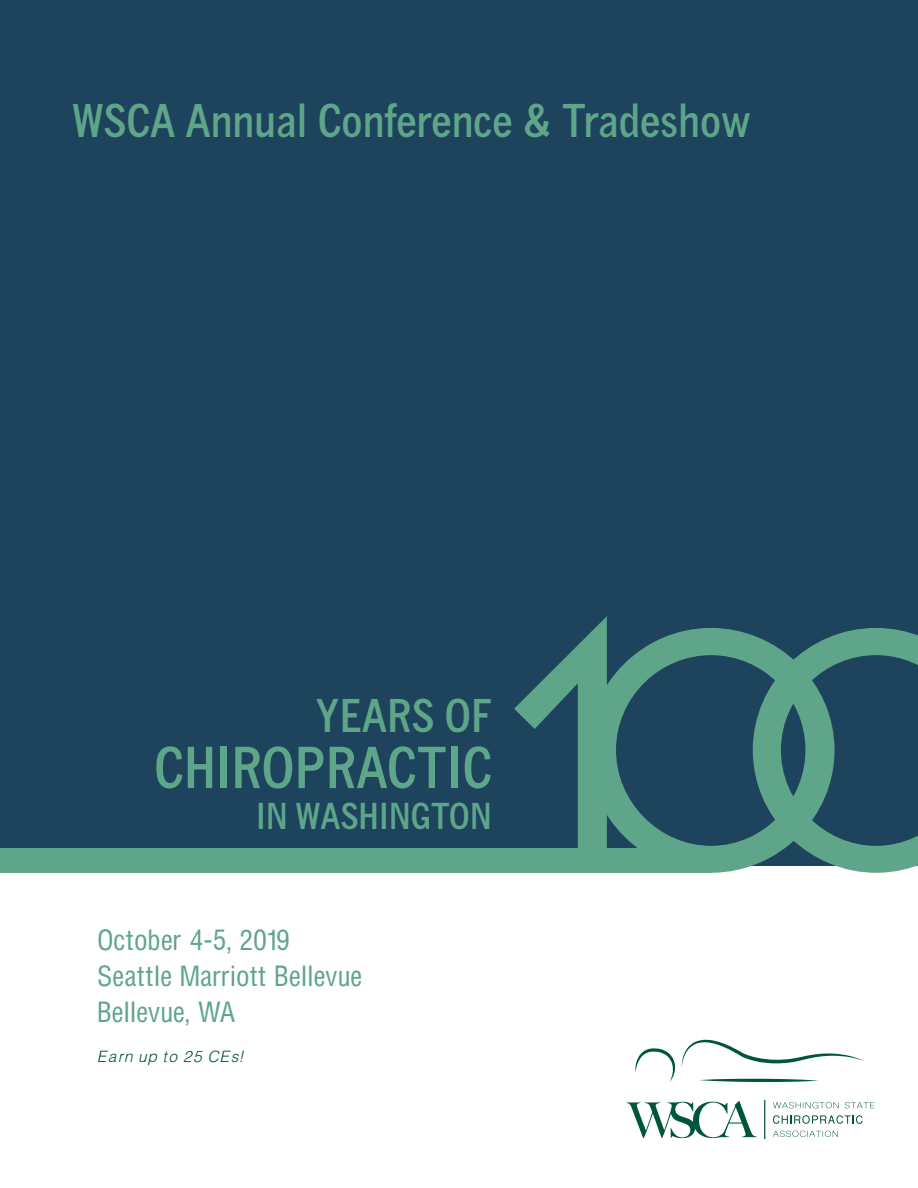
<style>
.page{position:relative;width:918px;height:1188px;background:#fff}
.page>*{position:absolute;margin:0;border:0;box-sizing:border-box;transform-origin:0 0}
.t1{font:700 condensed 56.25px "News Gothic";color:#5fa589}
.t2{font:700 condensed 45px "News Gothic";color:#5fa589}
.t3{font:700 condensed 35.55px "News Gothic";color:#5fa589}
.t4{font:25.5px/36px "Hallmarke Cond";color:#5fa589}
.t5{font:italic 300 14.55px "Hallmarke";letter-spacing:.1em;color:#00553d}
</style>
<div class="page">
<div style="left:0;top:0;width:918px;height:866px;background:#1d435d"></div>
<hr style="left:764px;top:1100px;width:1px;height:39px;background:#00553d">
<svg style="left:627px;top:1101px;width:130px;height:37px"></svg>
<svg style="left:773px;top:1102px;width:101px;height:6px"></svg>
<svg style="left:773px;top:1115px;width:90px;height:9px"></svg>
<svg style="left:773px;top:1131px;width:65px;height:6px"></svg>
<svg style="left:699px;top:1079px;width:119px;height:3px"></svg>
<svg style="left:682px;top:1040px;width:182px;height:25px"></svg>
<svg style="left:635px;top:1048px;width:40px;height:34px"></svg>
<svg style="left:514px;top:616px;width:93px;height:232px"></svg>
<svg style="left:588px;top:628px;width:164px;height:245px"></svg>
<svg style="left:752px;top:628px;width:166px;height:245px"></svg>
<div style="left:0;top:848px;width:711px;height:25px;background:#5fa589"></div>
<h2 class="t2" style="left:72px;top:94px;width:679px">WSCA Annual Conference &amp; Tradeshow</h2>
<h2 class="t2" style="left:316px;top:688px;width:178px">Years of</h2>
<h1 class="t1" style="left:154px;top:733px;width:334px">Chiropractic</h1>
<h3 class="t3" style="left:256px;top:795px;width:238px">in Washington</h3>
<p class="t4" style="left:97px;top:921px;width:266px">October 4-5, 2019<br>Seattle Marriott Bellevue<br>Bellevue, WA</p>
<p class="t5" style="left:97px;top:1046px;width:147px">Earn up to 25 CEs!</p>
</div>
